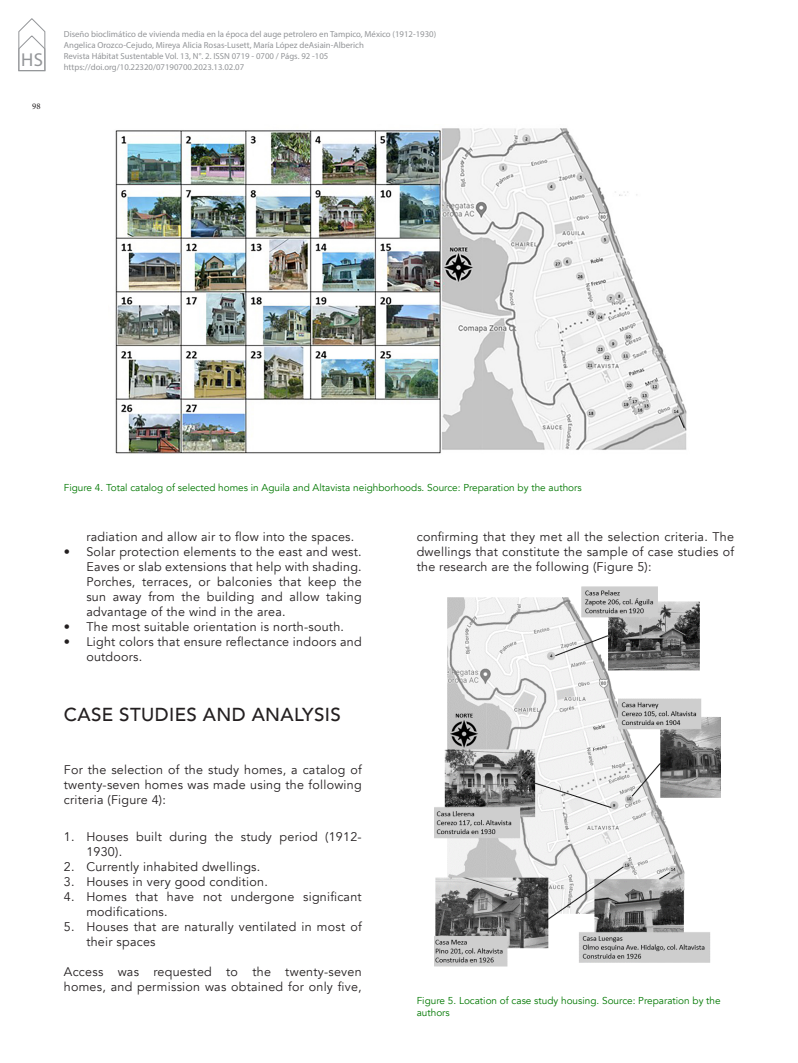
<style>
.page{position:relative;width:798px;height:1063px;background:#fff}
.page>*{position:absolute;margin:0;border:0;box-sizing:border-box;transform-origin:0 0}
._09_TITULOS_TEXTOS{font:500 18.75px "Avenir";letter-spacing:.02em;color:#231f20}
.t1{font:18.75px "Myriad Pro";color:#939598}
._07_CUERPO_TEXTO{font:12.5px/15px "Avenir";letter-spacing:.02em;color:#231f20}
._14_PIE_DE_FOTOS{font:10px/12px "Avenir";color:#007800}
.t2{font:8.75px/11.2px "Myriad Pro";color:#939598}
.t3{font:8.75px "Minion Pro";color:#231f20}
</style>
<div class="page">
<svg style="left:19px;top:18px;width:26px;height:53px"></svg>
<img style="left:115px;top:128px;width:572px;height:326px">
<img style="left:434px;top:586px;width:286px;height:381px">
<h1 class="t1" style="left:21px;top:48px;width:24px">HS</h1>
<p class="t3" style="left:32px;top:101px;width:10px">98</p>
<p class="t2" style="left:64px;top:28px;width:374px">Diseño bioclimático de vivienda media en la época del auge petrolero en Tampico, México (1912-1930)<br>Angelica Orozco-Cejudo, Mireya Alicia Rosas-Lusett, María López deAsiain-Alberich<br>Revista Hábitat Sustentable Vol. 13, N°. 2. ISSN 0719 - 0700 / Págs. 92 -105 https://doi.org/10.22320/07190700.2023.13.02.07</p>
<p class="_14_PIE_DE_FOTOS" style="left:64px;top:482px;width:519px">Figure 4. Total catalog of selected homes in Aguila and Altavista neighborhoods. Source: Preparation by the authors</p>
<p class="_07_CUERPO_TEXTO" style="left:86px;top:530px;width:269px">radiation and allow air to flow into the spaces.</p>
<p class="_07_CUERPO_TEXTO" style="left:86px;top:545px;width:277px;text-align:justify;text-indent:-22px">• Solar protection elements to the east and west.<br>Eaves or slab extensions that help with shading.<br>Porches, terraces, or balconies that keep the sun away from the building and allow taking advantage of the wind in the area.</p>
<p class="_07_CUERPO_TEXTO" style="left:64px;top:620px;width:281px">• The most suitable orientation is north-south.</p>
<p class="_07_CUERPO_TEXTO" style="left:86px;top:635px;width:277px;text-indent:-22px">• Light colors that ensure reflectance indoors and outdoors.</p>
<p class="_09_TITULOS_TEXTOS" style="left:64px;top:698px;width:278px">CASE STUDIES AND ANALYSIS</p>
<p class="_07_CUERPO_TEXTO" style="left:64px;top:762px;width:299px;text-align:justify">For the selection of the study homes, a catalog of twenty-seven homes was made using the following criteria (Figure 4):</p>
<p class="_07_CUERPO_TEXTO" style="left:86px;top:830px;width:277px;text-indent:-22px">1. Houses built during the study period (1912-<br>1930).</p>
<p class="_07_CUERPO_TEXTO" style="left:64px;top:860px;width:198px">2. Currently inhabited dwellings.</p>
<p class="_07_CUERPO_TEXTO" style="left:64px;top:875px;width:205px">3. Houses in very good condition.</p>
<p class="_07_CUERPO_TEXTO" style="left:86px;top:890px;width:277px;text-indent:-22px">4. Homes that have not undergone significant modifications.</p>
<p class="_07_CUERPO_TEXTO" style="left:86px;top:920px;width:277px;text-indent:-22px">5. Houses that are naturally ventilated in most of their spaces</p>
<p class="_07_CUERPO_TEXTO" style="left:64px;top:965px;width:299px">Access was requested to the twenty-seven homes, and permission was obtained for only five,</p>
<p class="_07_CUERPO_TEXTO" style="left:416px;top:530px;width:319px;text-align:justify">confirming that they met all the selection criteria. The dwellings that constitute the sample of case studies of the research are the following (Figure 5):</p>
<p class="_14_PIE_DE_FOTOS" style="left:416px;top:995px;width:305px">Figure 5. Location of case study housing. Source: Preparation by the authors</p>
</div>
